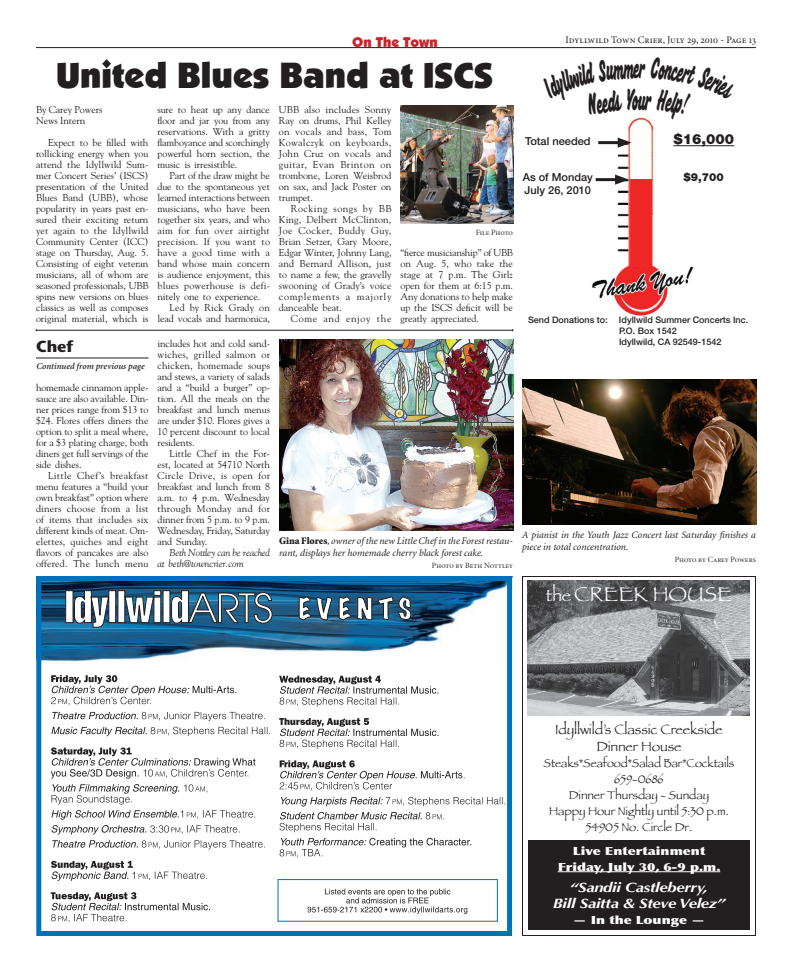
<style>
.page{position:relative;width:792px;height:972px;background:#fff}
.page>*{position:absolute;margin:0;border:0;box-sizing:border-box;transform-origin:0 0}
.t1{font:36px "Boulder";color:#231f20}
.t2{font:30px "Hutchinson";color:#231f20;scale:.5 1}
.t3{font:21px "Papyrus";color:#fff}
.t4{font:700 16px "Stone Sans";color:#231f20}
.t5{font:14px/17px "Papyrus";letter-spacing:-.01em;color:#231f20;text-align:center}
.t6{font:14px "Boulder";color:#c8242b}
.t7{font:900 14px "Helvetica Neue";color:#231f20}
.t8{font:italic 700 13.6px/16px "Optima";letter-spacing:-.02em;color:#fff;text-align:center;scale:1.22 1}
.t9{font:12px/16px "Papyrus";letter-spacing:-.01em;color:#231f20;text-align:center}
.t10{font:900 11.2px/16px "Optima";color:#fff;text-align:center;scale:1.25 1}
.t11{font:500 11px/13.2px "Helvetica Neue";color:#231f20}
.t12{font:900 11px "Helvetica Neue";color:#231f20}
.t13{font:10px/11px "Goudy";letter-spacing:-.01em;color:#231f20;text-align:justify}
.t14{font:italic 10px/12px "Minion";color:#231f20}
.t15{font:10px "Goudy";letter-spacing:.02em;color:#231f20}
.t16{font:italic 10px/11px "Goudy";letter-spacing:-.02em;color:#231f20}
.t17{font:10px "Minion Regular SC";color:#231f20}
.t18{font:10px "Goudy";letter-spacing:.015em;color:#231f20}
.t19{font:10px "Goudy";letter-spacing:.01em;color:#231f20}
.t20{font:10px "Goudy";letter-spacing:.06em;color:#231f20}
.t21{font:500 9px/10.8px "Helvetica Neue";color:#231f20}
.t22{font:italic 600 9px "Minion";color:#231f20}
.t23{font:8px "Minion Display Regular SC";letter-spacing:-.005em;color:#231f20}
.s1{font-weight:900;font-style:normal}
.s2{font-size:18px}
</style>
<div class="page">
<hr style="left:36px;top:47px;width:720px;height:1px;background:#231f20">
<img style="left:528px;top:581px;width:221px;height:134px">
<div style="left:522px;top:576px;width:234px;height:360px;border:1px solid #231f20"></div>
<div style="left:528px;top:841px;width:222px;height:89px;background:#231f20"></div>
<hr style="left:558px;top:871px;width:162px;height:1px;background:#fff">
<svg style="left:51px;top:892px;width:159px;height:31px"></svg>
<svg style="left:51px;top:861px;width:156px;height:20px"></svg>
<svg style="left:51px;top:748px;width:214px;height:101px"></svg>
<svg style="left:51px;top:727px;width:219px;height:9px"></svg>
<svg style="left:52px;top:712px;width:213px;height:9px"></svg>
<svg style="left:51px;top:675px;width:185px;height:30px"></svg>
<svg style="left:280px;top:838px;width:191px;height:20px"></svg>
<svg style="left:280px;top:812px;width:164px;height:20px"></svg>
<svg style="left:281px;top:797px;width:224px;height:9px"></svg>
<svg style="left:280px;top:760px;width:185px;height:31px"></svg>
<svg style="left:279px;top:718px;width:159px;height:31px"></svg>
<svg style="left:279px;top:676px;width:159px;height:31px"></svg>
<svg style="left:308px;top:889px;width:159px;height:25px"></svg>
<div style="left:278px;top:879px;width:220px;height:43px;border:1px solid #0072bc"></div>
<img style="left:42px;top:576px;width:471px;height:86px">
<svg style="left:65px;top:590px;width:346px;height:43px"></svg>
<div style="left:36px;top:576px;width:476px;height:360px;border:5px solid #0072bc"></div>
<img style="left:279px;top:339px;width:234px;height:191px">
<img style="left:522px;top:380px;width:234px;height:145px">
<img style="left:592px;top:121px;width:105px;height:195px">
<hr style="left:673px;top:145px;width:61px;height:1px;background:#231f20">
<hr style="left:598px;top:141px;width:25px;height:3px;background:#231f20">
<svg style="left:618px;top:138px;width:14px;height:10px"></svg>
<hr style="left:596px;top:178px;width:25px;height:3px;background:#231f20">
<svg style="left:615px;top:175px;width:14px;height:10px"></svg>
<div style="left:630px;top:180px;width:21px;height:87px;background:#ee2726"></div>
<div style="left:630px;top:179px;width:22px;height:88px;border:1px solid #ee2726"></div>
<hr style="left:36px;top:358px;width:113px;height:1px;background:#231f20">
<hr style="left:36px;top:330px;width:477px;height:1px;background:#231f20">
<img style="left:401px;top:105px;width:112px;height:118px">
<h3 class="t6" style="left:352px;top:34px;width:87px">On The Town</h3>
<p class="t17" style="left:566px;top:35px;width:192px">Idyllwild Town Crier, July 29, 2010 - Page 13</p>
<h1 class="t1" style="left:56px;top:54px;width:438px">United Blues Band at ISCS</h1>
<p class="t13" style="left:158px;top:104px;width:114px">sure to heat up any dance floor and jar you from any reservations. With a gritty flamboyance and scorchingly powerful horn section, the music is irresistible.</p>
<p class="t13" style="left:170px;top:170px;width:102px">Part of the draw might be</p>
<p class="t13" style="left:158px;top:181px;width:114px">due to the spontaneous yet</p>
<p class="t13" style="left:158px;top:192px;width:114px">learned interactions between</p>
<p class="t13" style="left:158px;top:203px;width:114px">musicians, who have been</p>
<p class="t13" style="left:158px;top:214px;width:114px">together six years, and who</p>
<p class="t15" style="left:158px;top:224px;width:114px">aim for fun over airtight</p>
<p class="t15" style="left:158px;top:235px;width:114px">precision. If you want to</p>
<p class="t18" style="left:158px;top:246px;width:114px">have a good time with a</p>
<p class="t13" style="left:158px;top:258px;width:114px">band whose main concern</p>
<p class="t13" style="left:158px;top:269px;width:114px">is audience enjoyment, this</p>
<p class="t15" style="left:158px;top:279px;width:114px">blues powerhouse is defi-</p>
<p class="t13" style="left:158px;top:291px;width:104px">nitely one to experience.</p>
<p class="t19" style="left:170px;top:301px;width:102px">Led by Rick Grady on</p>
<p class="t13" style="left:158px;top:313px;width:114px">lead vocals and harmonica,</p>
<p class="t13" style="left:279px;top:104px;width:114px">UBB also includes Sonny Ray on drums, Phil Kelley on vocals and bass, Tom Kowalczyk on keyboards, John Cruz on vocals and guitar, Evan Brinton on trombone, Loren Weisbrod on sax, and Jack Poster on trumpet.</p>
<p class="t13" style="left:279px;top:203px;width:114px;text-indent:12px">Rocking songs by BB King, Delbert McClinton, Joe Cocker, Buddy Guy, Brian Setzer, Gary Moore, Edgar Winter, Johnny Lang, and Bernard Allison, just to name a few, the gravelly swooning of Grady’s voice complements a majorly danceable beat.</p>
<p class="t20" style="left:291px;top:312px;width:102px">Come and enjoy the</p>
<p class="t13" style="left:36px;top:104px;width:68px">By Carey Powers<br>News Intern</p>
<p class="t13" style="left:36px;top:137px;width:114px;text-indent:12px">Expect to be filled with rollicking energy when you attend the Idyllwild Sum&shy;mer Concert Series’ (ISCS) presentation of the United Blues Band (UBB), whose popularity in years past en&shy;sured their exciting return yet again to the Idyllwild Community Center (ICC) stage on Thursday, Aug. 5.<br>Consisting of eight veteran musicians, all of whom are seasoned professionals, UBB spins new versions on blues classics as well as composes original material, which is</p>
<p class="t23" style="left:476px;top:229px;width:39px">File Photo</p>
<p class="t13" style="left:400px;top:247px;width:114px">“fierce musicianship” of UBB on Aug. 5, who take the stage at 7 p.m. The Girlz open for them at 6:15 p.m.<br>Any donations to help make up the ISCS deficit will be greatly appreciated.</p>
<h3 class="t4" style="left:36px;top:336px;width:39px">Chef</h3>
<p class="t22" style="left:36px;top:361px;width:110px">Continued from previous page</p>
<p class="t13" style="left:36px;top:381px;width:114px">homemade cinnamon apple&shy;sauce are also available. Din&shy;ner prices range from $13 to $24. Flores offers diners the option to split a meal where, for a $3 plating charge, both diners get full servings of the side dishes.</p>
<p class="t13" style="left:36px;top:469px;width:114px;text-indent:12px">Little Chef’s breakfast menu features a “build your own breakfast” option where diners choose from a list of items that includes six different kinds of meat. Om&shy;elettes, quiches and eight flavors of pancakes are also offered. The lunch menu</p>
<p class="t13" style="left:157px;top:338px;width:114px">includes hot and cold sand&shy;wiches, grilled salmon or chicken, homemade soups and stews, a variety of salads and a “build a burger” op&shy;tion. All the meals on the breakfast and lunch menus are under $10. Flores gives a 10 percent discount to local residents.</p>
<p class="t13" style="left:158px;top:448px;width:114px;text-indent:12px">Little Chef in the For&shy;est, located at 54710 North Circle Drive, is open for breakfast and lunch from 8 a.m. to 4 p.m. Wednesday through Monday and for dinner from 5 p.m. to 9 p.m.<br>Wednesday, Friday, Saturday and Sunday.</p>
<p class="t16" style="left:158px;top:547px;width:114px;text-indent:12px">Beth Nottley can be reached at beth@towncrier.com</p>
<p class="t14" style="left:279px;top:535px;width:236px"><span class="s1">Gina Flores</span>, owner of the new Little Chef in the Forest restau&shy;rant, displays her homemade cherry black forest cake.</p>
<p class="t23" style="left:432px;top:561px;width:83px">Photo by Beth Nottley</p>
<h2 class="t2" style="left:638px;top:50px;width:13px">r</h2>
<h2 class="t2" style="left:637px;top:82px;width:16px">u</h2>
<p class="t11" style="left:525px;top:135px;width:67px">Total needed</p>
<h3 class="t7" style="left:673px;top:131px;width:62px">$16,000</h3>
<p class="t11" style="left:523px;top:170px;width:72px">As of Monday<br>July 26, 2010</p>
<p class="t12" style="left:684px;top:170px;width:42px">$9,700</p>
<p class="t21" style="left:528px;top:314px;width:81px">Send Donations to:</p>
<p class="t21" style="left:619px;top:314px;width:131px">Idyllwild Summer Concerts Inc.<br>P.O. Box 1542<br>Idyllwild, CA 92549-1542</p>
<p class="t14" style="left:522px;top:529px;width:235px">A pianist in the Youth Jazz Concert last Saturday finishes a piece in total concentration.</p>
<p class="t23" style="left:675px;top:556px;width:83px">Photo by Carey Powers</p>
<h3 class="t3" style="left:546px;top:582px;width:188px"><span class="s2">the</span> CREEK HOUSE</h3>
<h3 class="t5" style="left:555px;top:721px;width:169px">Idyllwild’s Classic Creekside<br>Dinner House</h3>
<p class="t9" style="left:544px;top:755px;width:192px">Steaks*Seafood*Salad Bar*Cocktails<br>659-0686<br>Dinner Thursday - Sunday<br>Happy Hour Nightly until 5:30 p.m.<br>54905 No. Circle Dr.</p>
<p class="t10" style="left:558px;top:843px;width:132px">Live Entertainment<br>Friday, July 30, 6-9 p.m.</p>
<h3 class="t8" style="left:553px;top:879px;width:143px">“Sandii Castleberry,<br>Bill Saitta &amp; Steve Velez”</h3>
<p class="t10" style="left:573px;top:912px;width:108px">— In the Lounge —</p>
</div>
